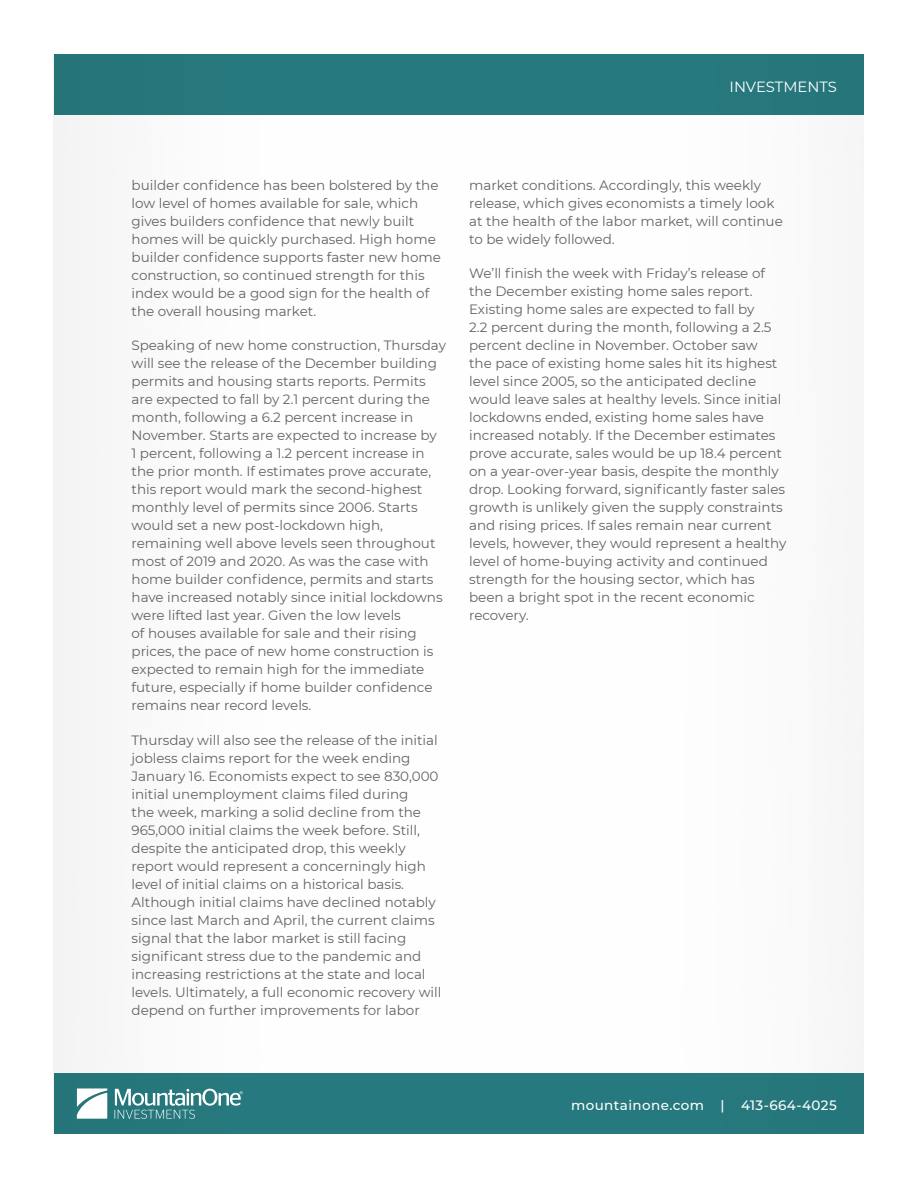
<style>
.page{position:relative;width:918px;height:1188px;background:#fff}
.page>*{position:absolute;margin:0;border:0;box-sizing:border-box;transform-origin:0 0}
.t1{font:14.85px "Montserrat";color:#fff}
.Bullets_2{font:13.5px/18px "Montserrat";color:#636366}
.t2{font:500 13.5px "Montserrat";letter-spacing:.03em;color:#fff}
</style>
<div class="page">
<div style="left:54px;top:1073px;width:810px;height:61px;background:#277a7f"></div>
<div style="left:54px;top:54px;width:810px;height:61px;background:#277a7f"></div>
<svg style="left:77px;top:1088px;width:30px;height:31px"></svg>
<svg style="left:115px;top:1089px;width:128px;height:30px"></svg>
<p class="t1" style="left:730px;top:76px;width:109px">INVESTMENTS</p>
<p class="Bullets_2" style="left:132px;top:176px;width:311px">builder confidence has been bolstered by the low level of homes available for sale, which gives builders confidence that newly built homes will be quickly purchased. High home builder confidence supports faster new home construction, so continued strength for this index would be a good sign for the health of the overall housing market.</p>
<p class="Bullets_2" style="left:132px;top:336px;width:316px">Speaking of new home construction, Thursday will see the release of the December building permits and housing starts reports. Permits are expected to fall by 2.1 percent during the month, following a 6.2 percent increase in November. Starts are expected to increase by<br>1 percent, following a 1.2 percent increase in the prior month. If estimates prove accurate, this report would mark the second-highest monthly level of permits since 2006. Starts would set a new post-lockdown high, remaining well above levels seen throughout most of 2019 and 2020. As was the case with home builder confidence, permits and starts have increased notably since initial lockdowns were lifted last year. Given the low levels<br>of houses available for sale and their rising prices, the pace of new home construction is expected to remain high for the immediate future, especially if home builder confidence remains near record levels.</p>
<p class="Bullets_2" style="left:132px;top:730px;width:311px">Thursday will also see the release of the initial jobless claims report for the week ending January 16. Economists expect to see 830,000 initial unemployment claims filed during<br>the week, marking a solid decline from the 965,000 initial claims the week before. Still, despite the anticipated drop, this weekly report would represent a concerningly high level of initial claims on a historical basis.<br>Although initial claims have declined notably since last March and April, the current claims signal that the labor market is still facing significant stress due to the pandemic and increasing restrictions at the state and local levels. Ultimately, a full economic recovery will depend on further improvements for labor</p>
<p class="Bullets_2" style="left:469px;top:176px;width:315px">market conditions. Accordingly, this weekly release, which gives economists a timely look at the health of the labor market, will continue to be widely followed.</p>
<p class="Bullets_2" style="left:469px;top:264px;width:319px">We’ll finish the week with Friday’s release of the December existing home sales report.<br>Existing home sales are expected to fall by<br>2.2 percent during the month, following a 2.5 percent decline in November. October saw<br>the pace of existing home sales hit its highest level since 2005, so the anticipated decline would leave sales at healthy levels. Since initial lockdowns ended, existing home sales have increased notably. If the December estimates prove accurate, sales would be up 18.4 percent on a year-over-year basis, despite the monthly drop. Looking forward, significantly faster sales growth is unlikely given the supply constraints and rising prices. If sales remain near current levels, however, they would represent a healthy level of home-buying activity and continued strength for the housing sector, which has been a bright spot in the recent economic recovery.</p>
<p class="t2" style="left:571px;top:1096px;width:267px">mountainone.com | 413-664-4025</p>
</div>
